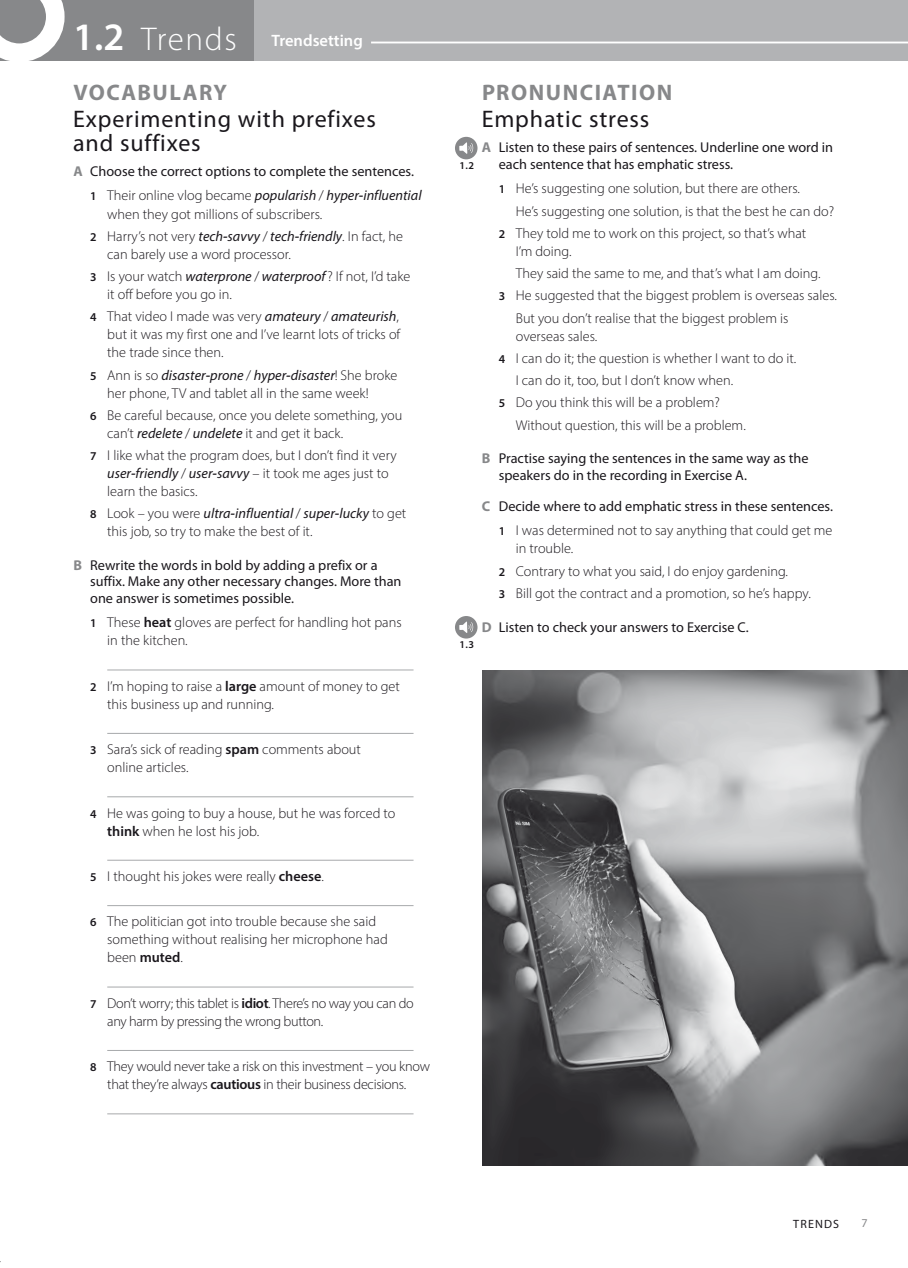
<style>
.page{position:relative;width:908px;height:1268px;background:#fff}
.page>*{position:absolute;margin:0;border:0;box-sizing:border-box;transform-origin:0 0}
.t1{font:24px/24px "Myriad Pro";letter-spacing:.035em;color:#1a171c}
.t2{font:700 22.5px "Myriad Pro";letter-spacing:.065em;color:#87888a}
.t3{font:600 16.5px "Myriad Pro";color:#fff}
.t4{font:300 14.25px/18px "Myriad Pro";color:#1a171c}
.t5{font:14.25px/16.5px "Myriad Pro";color:#1a171c}
.t6{font:300 14.25px/18px "Myriad Pro";letter-spacing:-.02em;color:#1a171c;text-align:center}
.t7{font:300 14.25px/18px "Myriad Pro";letter-spacing:-.025em;color:#1a171c}
.t8{font:12px "Myriad Pro";letter-spacing:.095em;color:#1a171c}
.t9{font:12px "Myriad Pro";color:#87888a}
.t10{font:600 10.5px "Myriad Pro";color:#1a171c}
.s1{font-size:39px}
.s2{font-weight:300;font-size:33px}
.s3{font-weight:700;color:#87888a}
.s4{font-weight:600;font-size:12px}
.s5{font-weight:300}
.s6{font-style:italic}
.s7{font-weight:600;font-style:italic}
.s8{font-weight:400;font-style:italic}
.s9{font-weight:600}
</style>
<div class="page">
<div style="left:0;top:0;width:254px;height:61px;background:#87888a"></div>
<div style="left:254px;top:0;width:653px;height:61px;background:#b2b3b5"></div>
<hr style="left:371px;top:42px;width:536px;height:1px;background:#fff">
<div style="left:455px;top:137px;width:22px;height:22px;background:#87888a;border-radius:50%"></div>
<svg style="left:459px;top:142px;width:14px;height:12px"></svg>
<div style="left:455px;top:616px;width:22px;height:22px;background:#87888a;border-radius:50%"></div>
<svg style="left:459px;top:621px;width:14px;height:12px"></svg>
<hr style="left:107px;top:669px;width:306px;height:1px;background:#a7a9ab">
<hr style="left:107px;top:733px;width:306px;height:1px;background:#a7a9ab">
<hr style="left:107px;top:796px;width:306px;height:1px;background:#a7a9ab">
<hr style="left:107px;top:859px;width:306px;height:1px;background:#a7a9ab">
<hr style="left:107px;top:905px;width:306px;height:1px;background:#a7a9ab">
<hr style="left:107px;top:986px;width:306px;height:1px;background:#a7a9ab">
<hr style="left:107px;top:1050px;width:306px;height:1px;background:#a7a9ab">
<hr style="left:107px;top:1113px;width:306px;height:1px;background:#a7a9ab">
<img style="left:482px;top:670px;width:425px;height:495px">
<svg style="left:0;top:0;width:65px;height:61px"></svg>
<p class="t3" style="left:73px;top:30px;width:291px"><span class="s1">1.2</span> <span class="s2">Trends</span> Trendsetting</p>
<h2 class="t2" style="left:73px;top:78px;width:155px">VOCABULARY</h2>
<h1 class="t1" style="left:73px;top:107px;width:304px">Experimenting with prefixes and suffixes</h1>
<p class="t5" style="left:90px;top:159px;width:333px;line-height:24.5px;text-indent:-17px"><span class="s3">A</span> Choose the correct options to complete the sentences.<br><span class="s4">1</span> <span class="s5">Their online vlog became</span> <span class="s6">popularish</span> <span class="s5">/</span> <span class="s6">hyper</span><span class="s7">-</span><span class="s6">influential</span></p>
<p class="t4" style="left:90px;top:202px;width:314px;line-height:22.2px;text-indent:17px">when they got millions of subscribers.<br><span class="s4">2</span> Harry’s not very <span class="s8">tech</span><span class="s7">-</span><span class="s8">savvy</span> / <span class="s8">tech</span><span class="s7">-</span><span class="s8">friendly</span>. In fact, he</p>
<p class="t4" style="left:90px;top:243px;width:322px;line-height:22.2px;text-indent:17px">can barely use a word processor.<br><span class="s4">3</span> Is your watch <span class="s8">waterprone</span> / <span class="s8">waterproof</span>? If not, I’d take</p>
<p class="t4" style="left:90px;top:283px;width:310px;line-height:22.2px;text-indent:17px">it off before you go in.<br><span class="s4">4</span> That video I made was very <span class="s8">amateury</span> / <span class="s8">amateurish</span>,</p>
<p class="t4" style="left:107px;top:325px;width:294px">but it was my first one and I’ve learnt lots of tricks of the trade since then.</p>
<p class="t4" style="left:107px;top:366px;width:291px;text-indent:-17px"><span class="s4">5</span> Ann is so <span class="s8">disaster</span><span class="s7">-</span><span class="s8">prone</span> / <span class="s8">hyper</span><span class="s7">-</span><span class="s8">disaster</span>! She broke her phone, TV and tablet all in the same week!</p>
<p class="t4" style="left:107px;top:406px;width:296px;text-indent:-17px"><span class="s4">6</span> Be careful because, once you delete something, you can’t <span class="s8">redelete</span> / <span class="s8">undelete</span> it and get it back.</p>
<p class="t4" style="left:107px;top:446px;width:291px;text-indent:-17px"><span class="s4">7</span> I like what the program does, but I don’t find it very <span class="s8">user</span><span class="s7">-</span><span class="s8">friendly</span> / <span class="s8">user</span><span class="s7">-</span><span class="s8">savvy</span> – it took me ages just to learn the basics.</p>
<p class="t4" style="left:107px;top:504px;width:300px;text-indent:-17px"><span class="s4">8</span> Look – you were <span class="s8">ultra</span><span class="s7">-</span><span class="s8">influential</span> / <span class="s8">super</span><span class="s7">-</span><span class="s8">lucky</span> to get this job, so try to make the best of it.</p>
<p class="t5" style="left:90px;top:557px;width:313px;text-indent:-17px"><span class="s3">B</span> Rewrite the words in bold by adding a prefix or a suffix. Make any other necessary changes. More than one answer is sometimes possible.</p>
<p class="t4" style="left:107px;top:613px;width:296px;text-indent:-17px"><span class="s4">1</span> These <span class="s9">heat</span> gloves are perfect for handling hot pans in the kitchen.</p>
<p class="t4" style="left:107px;top:677px;width:294px;text-indent:-17px"><span class="s4">2</span> I’m hoping to raise a <span class="s9">large</span> amount of money to get this business up and running.</p>
<p class="t4" style="left:107px;top:740px;width:255px;text-indent:-17px"><span class="s4">3</span> Sara’s sick of reading <span class="s9">spam</span> comments about online articles.</p>
<p class="t4" style="left:107px;top:803px;width:289px;text-indent:-17px"><span class="s4">4</span> He was going to buy a house, but he was forced to <span class="s9">think</span> when he lost his job.</p>
<p class="t4" style="left:90px;top:867px;width:235px"><span class="s4">5</span> I thought his jokes were really <span class="s9">cheese</span>.</p>
<p class="t4" style="left:107px;top:912px;width:282px;text-indent:-17px"><span class="s4">6</span> The politician got into trouble because she said something without realising her microphone had been <span class="s9">muted</span>.</p>
<p class="t7" style="left:107px;top:993px;width:308px;text-indent:-17px"><span class="s4">7</span> Don’t worry; this tablet is <span class="s9">idiot</span>. There’s no way you can do any harm by pressing the wrong button.</p>
<p class="t6" style="left:90px;top:1057px;width:341px"><span class="s4">8</span> They would never take a risk on this investment – you know that they’re always <span class="s9">cautious</span> in their business decisions.</p>
<p class="t10" style="left:459px;top:159px;width:16px">1.2</p>
<p class="t10" style="left:459px;top:638px;width:16px">1.3</p>
<h2 class="t2" style="left:482px;top:78px;width:192px">PRONUNCIATION</h2>
<h1 class="t1" style="left:481px;top:108px;width:169px">Emphatic stress</h1>
<p class="t5" style="left:498px;top:140px;width:335px;text-indent:-17px"><span class="s3">A</span> Listen to these pairs of sentences. Underline one word in each sentence that has emphatic stress.</p>
<p class="t4" style="left:498px;top:179px;width:302px"><span class="s4">1</span> He’s suggesting one solution, but there are others.</p>
<p class="t4" style="left:515px;top:202px;width:320px">He’s suggesting one solution, is that the best he can do?</p>
<p class="t4" style="left:498px;top:224px;width:309px"><span class="s4">2</span> They told me to work on this project, so that’s what</p>
<p class="t4" style="left:515px;top:242px;width:57px">I’m doing.</p>
<p class="t4" style="left:515px;top:264px;width:306px">They said the same to me, and that’s what I am doing.</p>
<p class="t4" style="left:498px;top:286px;width:339px"><span class="s4">3</span> He suggested that the biggest problem is overseas sales.</p>
<p class="t4" style="left:515px;top:309px;width:274px">But you don’t realise that the biggest problem is</p>
<p class="t4" style="left:515px;top:327px;width:83px">overseas sales.</p>
<p class="t4" style="left:498px;top:349px;width:299px"><span class="s4">4</span> I can do it; the question is whether I want to do it.</p>
<p class="t4" style="left:515px;top:371px;width:219px">I can do it, too, but I don’t know when.</p>
<p class="t4" style="left:498px;top:393px;width:223px"><span class="s4">5</span> Do you think this will be a problem?</p>
<p class="t4" style="left:515px;top:416px;width:231px">Without question, this will be a problem.</p>
<p class="t5" style="left:498px;top:450px;width:311px;text-indent:-17px"><span class="s3">B</span> Practise saying the sentences in the same way as the speakers do in the recording in Exercise A.</p>
<p class="t5" style="left:481px;top:494px;width:352px;line-height:24.5px;text-align:right"><span class="s3">C</span> Decide where to add emphatic stress in these sentences.<br><span class="s4">1</span> <span class="s5">I was determined not to say anything that could get me</span></p>
<p class="t4" style="left:498px;top:537px;width:313px;line-height:22.2px;text-indent:17px">in trouble.<br><span class="s4">2</span> Contrary to what you said, I do enjoy gardening.<br><span class="s4">3</span> Bill got the contract and a promotion, so he’s happy.</p>
<p class="t5" style="left:481px;top:618px;width:268px"><span class="s3">D</span> Listen to check your answers to Exercise C.</p>
<p class="t8" style="left:793px;top:1216px;width:47px">TRENDS</p>
<p class="t9" style="left:861px;top:1216px;width:8px">7</p>
</div>
